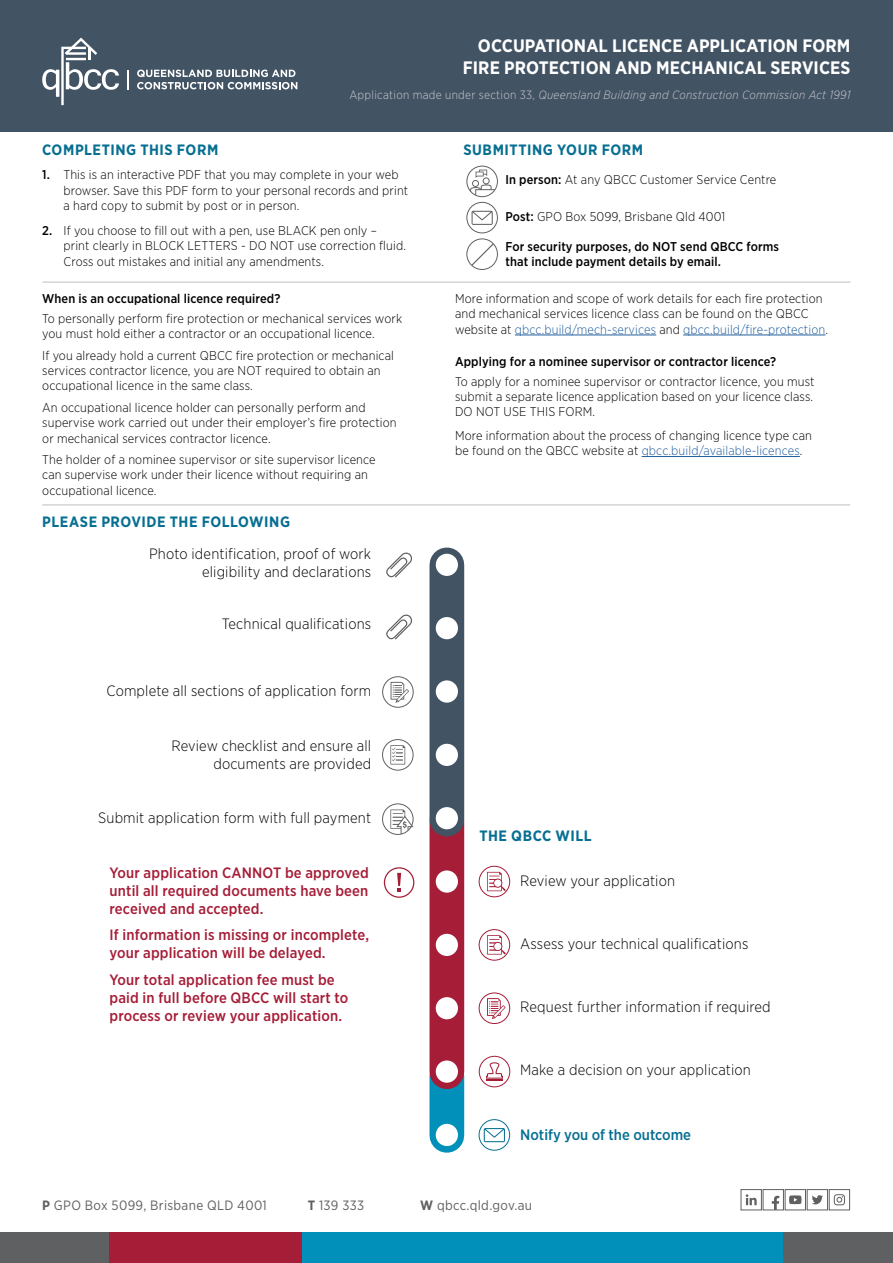
<style>
.page{position:relative;width:893px;height:1263px;background:#fff}
.page>*{position:absolute;margin:0;border:0;box-sizing:border-box;transform-origin:0 0}
.Form_Styles_H1_Form_Cover_Heading_applic{font:700 18px/21.6px "Gotham Narrow";letter-spacing:.005em;color:#fff;text-align:right}
.Form_Styles_P_Form_body{font:300 15px/18px "Gotham Narrow";letter-spacing:.01em;color:#000;text-align:right}
.Form_Styles_P_Form_body-2{font:500 15px/18px "Gotham Narrow";letter-spacing:.01em;color:#a51d37}
.Form_Styles_H2_Form_Section_title{font:700 15px "Gotham Narrow";letter-spacing:.035em;color:#066f92}
.Form_Styles_P_Form_body-3{font:500 15px "Gotham Narrow";color:#066f92}
.t1{font:13.5px "Gotham Narrow";letter-spacing:.025em;color:#5f6062}
.Form_Styles_P_Form_body-4{font:300 12.75px/15.3px "Gotham Narrow";letter-spacing:.01em;color:#000}
.Form_Styles_P_Form_body-5{font:500 12.75px/15.3px "Gotham Narrow";letter-spacing:.01em;color:#000}
.Form_Styles_P_Form_Cover_Act_subheading{font:italic 300 12px "Gotham Narrow";letter-spacing:.025em;color:#c9cad0}
.s1{font-style:normal}
.s2{font-weight:500}
.s3{color:#215e9e}
.s4{font-weight:700}
</style>
<div class="page">
<div style="left:0;top:0;width:893px;height:131px;background:#425364"></div>
<svg style="left:137px;top:70px;width:160px;height:19px"></svg>
<svg style="left:42px;top:38px;width:77px;height:67px"></svg>
<svg style="left:127px;top:70px;width:2px;height:19px"></svg>
<div style="left:0;top:1233px;width:110px;height:30px;background:#5f6062"></div>
<div style="left:782px;top:1233px;width:111px;height:30px;background:#5f6062"></div>
<div style="left:110px;top:1233px;width:96px;height:30px;background:#a51d37"></div>
<div style="left:206px;top:1233px;width:96px;height:30px;background:#a51d37"></div>
<div style="left:302px;top:1233px;width:96px;height:30px;background:#0090ba"></div>
<div style="left:398px;top:1233px;width:96px;height:30px;background:#0090ba"></div>
<div style="left:494px;top:1233px;width:96px;height:30px;background:#0090ba"></div>
<div style="left:590px;top:1233px;width:96px;height:30px;background:#0090ba"></div>
<div style="left:686px;top:1233px;width:96px;height:30px;background:#0090ba"></div>
<div style="left:829px;top:1189px;width:21px;height:21px;border:1px solid #5f6062"></div>
<svg style="left:834px;top:1194px;width:11px;height:11px"></svg>
<div style="left:807px;top:1189px;width:21px;height:21px;border:1px solid #5f6062"></div>
<svg style="left:812px;top:1195px;width:11px;height:9px"></svg>
<div style="left:741px;top:1189px;width:21px;height:21px;border:1px solid #5f6062"></div>
<svg style="left:746px;top:1194px;width:11px;height:11px"></svg>
<div style="left:763px;top:1189px;width:21px;height:21px;border:1px solid #5f6062"></div>
<svg style="left:772px;top:1196px;width:7px;height:14px"></svg>
<div style="left:785px;top:1189px;width:21px;height:21px;border:1px solid #5f6062"></div>
<svg style="left:789px;top:1195px;width:12px;height:9px"></svg>
<svg style="left:466px;top:166px;width:32px;height:104px"></svg>
<hr style="left:515px;top:335px;width:141px;height:1px;background:#215e9e">
<hr style="left:683px;top:335px;width:142px;height:1px;background:#215e9e">
<hr style="left:642px;top:456px;width:158px;height:1px;background:#215e9e">
<hr style="left:42px;top:504px;width:808px;height:1px;background:#bcbec0">
<hr style="left:43px;top:282px;width:807px;height:1px;background:#bcbec0">
<div style="left:429px;top:1076px;width:35px;height:59px;background:#0090ba"></div>
<div style="left:429px;top:821px;width:35px;height:251px;background:#a51d37"></div>
<div style="left:429px;top:565px;width:35px;height:254px;background:#425364"></div>
<div style="left:436px;top:1124px;width:22px;height:22px;background:#fff;border-radius:50%"></div>
<div style="left:436px;top:1060px;width:22px;height:23px;background:#fff;border-radius:50%"></div>
<div style="left:436px;top:870px;width:22px;height:23px;background:#fff;border-radius:50%"></div>
<div style="left:436px;top:744px;width:22px;height:22px;background:#fff;border-radius:50%"></div>
<div style="left:436px;top:617px;width:22px;height:22px;background:#fff;border-radius:50%"></div>
<div style="left:436px;top:680px;width:22px;height:23px;background:#fff;border-radius:50%"></div>
<div style="left:436px;top:554px;width:22px;height:22px;background:#fff;border-radius:50%"></div>
<div style="left:436px;top:934px;width:22px;height:22px;background:#fff;border-radius:50%"></div>
<div style="left:436px;top:997px;width:22px;height:22px;background:#fff;border-radius:50%"></div>
<div style="left:436px;top:807px;width:22px;height:22px;background:#fff;border-radius:50%"></div>
<svg style="left:386px;top:552px;width:26px;height:25px"></svg>
<svg style="left:386px;top:614px;width:26px;height:25px"></svg>
<svg style="left:382px;top:676px;width:32px;height:32px"></svg>
<svg style="left:382px;top:739px;width:32px;height:32px"></svg>
<svg style="left:382px;top:803px;width:32px;height:32px"></svg>
<svg style="left:384px;top:867px;width:30px;height:31px"></svg>
<svg style="left:479px;top:866px;width:31px;height:31px"></svg>
<svg style="left:479px;top:929px;width:31px;height:32px"></svg>
<svg style="left:479px;top:992px;width:31px;height:32px"></svg>
<svg style="left:479px;top:1056px;width:31px;height:31px"></svg>
<svg style="left:479px;top:1119px;width:31px;height:32px"></svg>
<h1 class="Form_Styles_H1_Form_Cover_Heading_applic" style="left:463px;top:35px;width:389px">OCCUPATIONAL LICENCE APPLICATION FORM<br>FIRE PROTECTION AND MECHANICAL SERVICES</h1>
<p class="Form_Styles_P_Form_Cover_Act_subheading" style="left:349px;top:87px;width:503px"><span class="s1">Application made under section 33,</span> Queensland Building and Construction Commission Act 1991</p>
<h2 class="Form_Styles_H2_Form_Section_title" style="left:42px;top:140px;width:178px">COMPLETING THIS FORM</h2>
<p class="Form_Styles_P_Form_body-4" style="left:64px;top:166px;width:346px;line-height:15.8px;text-indent:-21px"><span class="s2">1.</span> This is an interactive PDF that you may complete in your web browser. Save this PDF form to your personal records and print a hard copy to submit by post or in person.</p>
<p class="Form_Styles_P_Form_body-4" style="left:64px;top:222px;width:344px;line-height:15.8px;text-indent:-21px"><span class="s2">2.</span> If you choose to fill out with a pen, use BLACK pen only – print clearly in BLOCK LETTERS - DO NOT use correction fluid.<br>Cross out mistakes and initial any amendments.</p>
<p class="Form_Styles_P_Form_body-5" style="left:42px;top:291px;width:240px">When is an occupational licence required?</p>
<p class="Form_Styles_P_Form_body-4" style="left:42px;top:310px;width:361px">To personally perform fire protection or mechanical services work you must hold either a contractor or an occupational licence.</p>
<p class="Form_Styles_P_Form_body-4" style="left:42px;top:347px;width:353px">If you already hold a current QBCC fire protection or mechanical services contractor licence, you are NOT required to obtain an occupational licence in the same class.</p>
<p class="Form_Styles_P_Form_body-4" style="left:42px;top:399px;width:356px">An occupational licence holder can personally perform and supervise work carried out under their employer’s fire protection or mechanical services contractor licence.</p>
<p class="Form_Styles_P_Form_body-4" style="left:42px;top:452px;width:335px">The holder of a nominee supervisor or site supervisor licence can supervise work under their licence without requiring an occupational licence.</p>
<h2 class="Form_Styles_H2_Form_Section_title" style="left:42px;top:512px;width:249px">PLEASE PROVIDE THE FOLLOWING</h2>
<p class="Form_Styles_P_Form_body" style="left:149px;top:545px;width:224px">Photo identification, proof of work eligibility and declarations</p>
<p class="Form_Styles_P_Form_body" style="left:222px;top:615px;width:151px">Technical qualifications</p>
<p class="Form_Styles_P_Form_body" style="left:107px;top:682px;width:266px">Complete all sections of application form</p>
<p class="Form_Styles_P_Form_body" style="left:171px;top:736px;width:201px">Review checklist and ensure all documents are provided</p>
<p class="Form_Styles_P_Form_body" style="left:98px;top:808px;width:275px">Submit application form with full payment</p>
<p class="Form_Styles_P_Form_body-2" style="left:110px;top:863px;width:261px;text-align:justify">Your application CANNOT be approved until all required documents have been received and accepted.</p>
<p class="Form_Styles_P_Form_body-2" style="left:110px;top:926px;width:261px">If information is missing or incomplete, your application will be delayed.</p>
<p class="Form_Styles_P_Form_body-2" style="left:110px;top:970px;width:240px">Your total application fee must be paid in full before QBCC will start to process or review your application.</p>
<h2 class="Form_Styles_H2_Form_Section_title" style="left:463px;top:140px;width:181px">SUBMITTING YOUR FORM</h2>
<p class="Form_Styles_P_Form_body-4" style="left:505px;top:172px;width:273px"><span class="s2">In person:</span> At any QBCC Customer Service Centre</p>
<p class="Form_Styles_P_Form_body-4" style="left:505px;top:208px;width:221px"><span class="s2">Post:</span> GPO Box 5099, Brisbane Qld 4001</p>
<p class="Form_Styles_P_Form_body-5" style="left:505px;top:239px;width:275px">For security purposes, do NOT send QBCC forms that include payment details by email.</p>
<p class="Form_Styles_P_Form_body-4" style="left:455px;top:291px;width:374px">More information and scope of work details for each fire protection and mechanical services licence class can be found on the QBCC website at <span class="s3">qbcc.build/mech-services</span> and <span class="s3">qbcc.build/fire-protection</span>.</p>
<p class="Form_Styles_P_Form_body-5" style="left:455px;top:354px;width:323px">Applying for a nominee supervisor or contractor licence?</p>
<p class="Form_Styles_P_Form_body-4" style="left:455px;top:373px;width:361px;text-align:justify">To apply for a nominee supervisor or contractor licence, you must submit a separate licence application based on your licence class.<br>DO NOT USE THIS FORM.</p>
<p class="Form_Styles_P_Form_body-4" style="left:455px;top:427px;width:358px">More information about the process of changing licence type can be found on the QBCC website at <span class="s3">qbcc.build/available-licences</span>.</p>
<h2 class="Form_Styles_H2_Form_Section_title" style="left:479px;top:826px;width:114px">THE QBCC WILL</h2>
<p class="Form_Styles_P_Form_body" style="left:520px;top:871px;width:156px">Review your application</p>
<p class="Form_Styles_P_Form_body" style="left:520px;top:934px;width:230px">Assess your technical qualifications</p>
<p class="Form_Styles_P_Form_body" style="left:520px;top:998px;width:252px">Request further information if required</p>
<p class="Form_Styles_P_Form_body" style="left:520px;top:1060px;width:232px">Make a decision on your application</p>
<p class="Form_Styles_P_Form_body-3" style="left:520px;top:1125px;width:172px">Notify you of the outcome</p>
<p class="t1" style="left:42px;top:1197px;width:226px"><span class="s4">P</span> GPO Box 5099, Brisbane QLD 4001</p>
<p class="t1" style="left:308px;top:1197px;width:58px"><span class="s4">T</span> 139 333</p>
<p class="t1" style="left:420px;top:1197px;width:113px"><span class="s4">W</span> qbcc.qld.gov.au</p>
</div>
